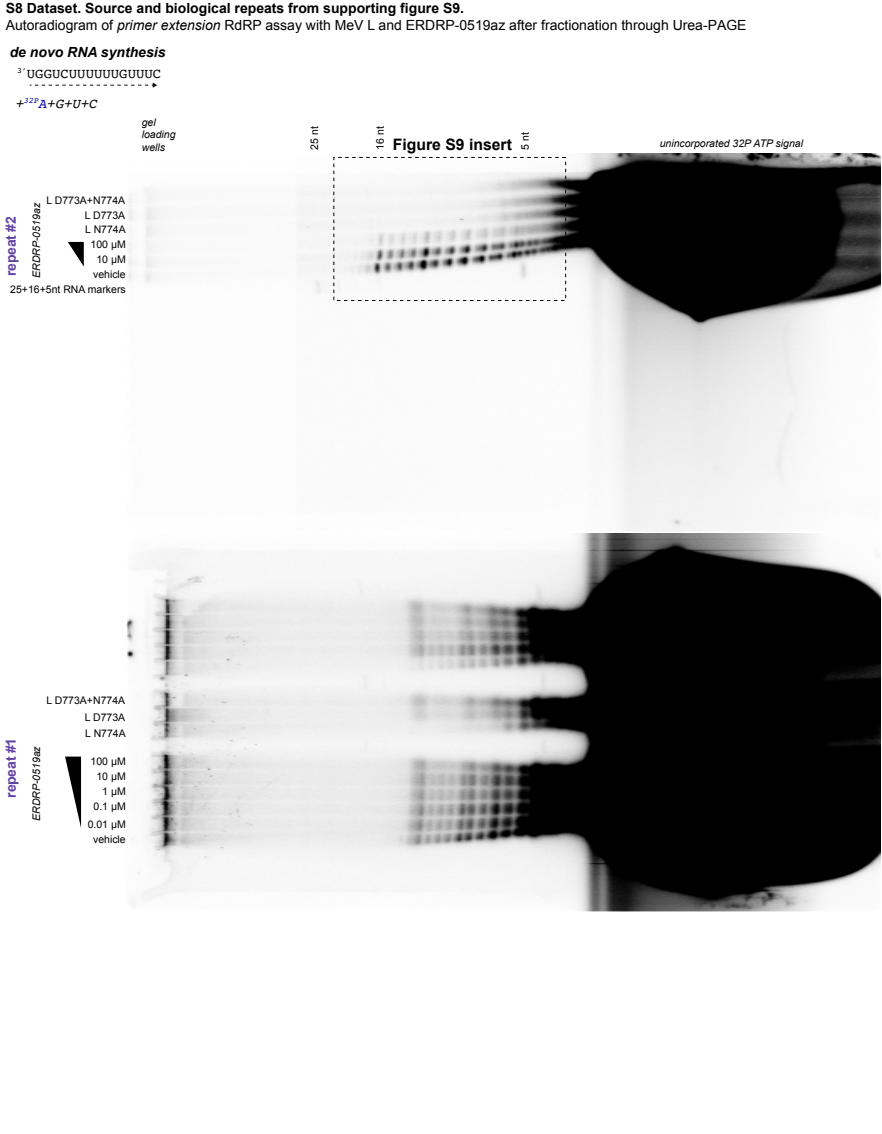
<style>
.page{position:relative;width:882px;height:1134px;background:#fff}
.page>*{position:absolute;margin:0;border:0;box-sizing:border-box;transform-origin:0 0}
.t1{font:700 15.75px "Arial";color:#000}
.t2{font:14px/16.8px "Arial";color:#000}
.t3{font:14px "Courier";color:#000}
.t4{font:italic 700 14px "Arial";color:#000}
.t5{font:700 14px "Arial";letter-spacing:-.02em;color:#6241a3}
.t6{font:italic 14px "Courier";color:#000}
.t7{font:10.5px/14.9px "Arial";color:#000;text-align:center}
.t8{font:italic 10.5px/12.6px "Arial";color:#000}
.t9{font:italic 10.5px "Arial";color:#070606}
.s1{font-weight:700}
.s2{font-style:italic}
.s3{color:#0505a5}
.s4{font-style:inherit}
</style>
<div class="page">
<img style="left:126px;top:154px;width:754px;height:757px">
<div style="left:333px;top:157px;width:233px;height:144px;border:1px dashed #000"></div>
<svg style="left:30px;top:83px;width:127px;height:5px"></svg>
<svg style="left:68px;top:242px;width:16px;height:25px"></svg>
<svg style="left:65px;top:757px;width:16px;height:71px"></svg>
<p class="t2" style="left:6px;top:0;width:742px"><span class="s1">S</span><span class="s1">8</span> <span class="s1">Dataset. Source and biological repeats from</span> <span class="s1">supporting f</span><span class="s1">igure</span> <span class="s1">S9</span><span class="s1">.<br></span>Autoradiogram of <span class="s2">primer extension</span> RdRP assay with MeV L and ERDRP-0519az after fractionation through Urea-PAGE</p>
<p class="t4" style="left:10px;top:43px;width:157px">de novo RNA synthesis</p>
<p class="t6" style="left:15px;top:92px;width:83px">+<sup>32P</sup><span class="s3">A</span>+G+U+C</p>
<p class="t3" style="left:17px;top:62px;width:146px"><sup>3’</sup>UGGUCUUUUUUGUUUC</p>
<p class="t8" style="left:142px;top:116px;width:35px">gel loading wells</p>
<p class="t7" style="left:46px;top:193px;width:80px">L <span class="s4">D</span>773A+N774A</p>
<p class="t9" style="left:30px;top:278px;width:76px;rotate:-90deg">ERDRP-0519az</p>
<p class="t7" style="left:10px;top:282px;width:117px">25+16+5nt RNA markers</p>
<p class="t7" style="left:85px;top:208px;width:42px">L <span class="s4">D</span>773A</p>
<p class="t5" style="left:2px;top:276px;width:61px;rotate:-90deg">repeat #2</p>
<p class="t7" style="left:85px;top:222px;width:42px">L N774A</p>
<p class="t7" style="left:91px;top:237px;width:37px">100 µM<br>10 µM vehicle</p>
<p class="t7" style="left:307px;top:150px;width:25px;rotate:-90deg">25 nt</p>
<p class="t7" style="left:373px;top:150px;width:25px;rotate:-90deg">16 nt</p>
<p class="t7" style="left:518px;top:150px;width:19px;rotate:-90deg">5 nt</p>
<p class="t1" style="left:393px;top:134px;width:121px"><span class="s4">F</span>igure <span class="s4">S9</span> insert</p>
<p class="t8" style="left:660px;top:137px;width:145px">unincorporated 32P ATP signal</p>
<p class="t5" style="left:2px;top:798px;width:61px;rotate:-90deg">repeat #1</p>
<p class="t7" style="left:47px;top:693px;width:80px">L <span class="s4">D</span>773A+N774A</p>
<p class="t7" style="left:85px;top:710px;width:42px">L <span class="s4">D</span>773A</p>
<p class="t9" style="left:30px;top:821px;width:76px;rotate:-90deg">ERDRP-0519az</p>
<p class="t7" style="left:85px;top:726px;width:42px">L N774A</p>
<p class="t7" style="left:91px;top:754px;width:37px">100 µM</p>
<p class="t7" style="left:88px;top:797px;width:40px;line-height:18.4px">0.1 µM<br>0.01 µM</p>
<p class="t7" style="left:93px;top:832px;width:34px">vehicle</p>
<p class="t7" style="left:96px;top:769px;width:31px">10 µM</p>
<p class="t7" style="left:102px;top:784px;width:25px">1 µM</p>
</div>
